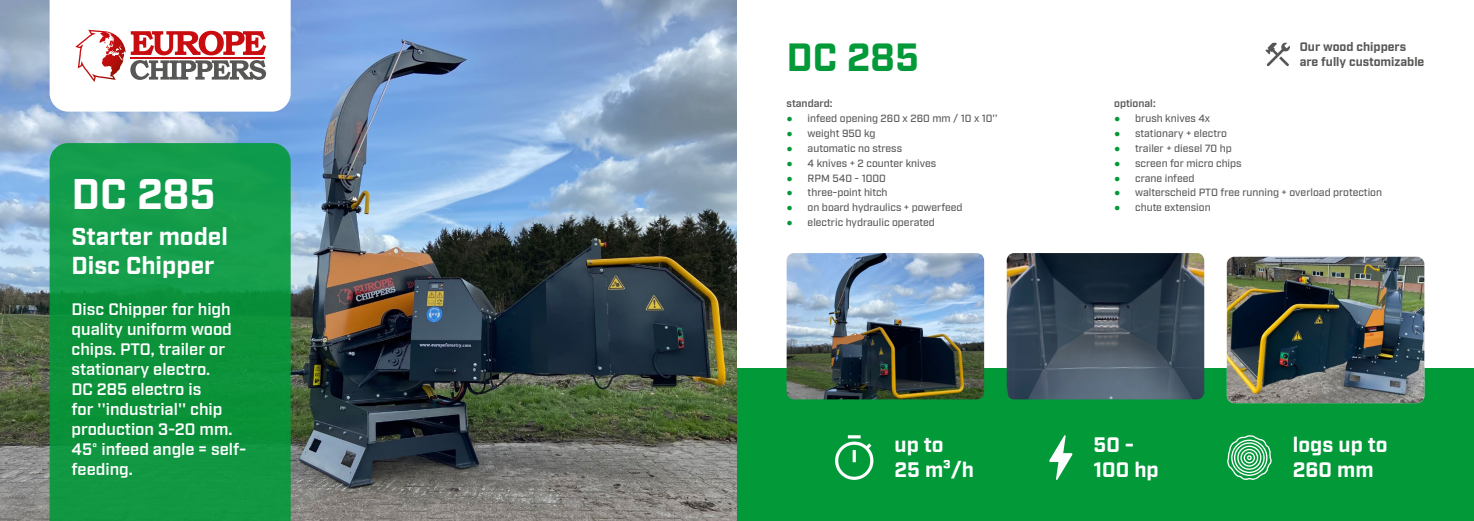
<style>
.page{position:relative;width:1474px;height:521px;background:#fff}
.page>*{position:absolute;margin:0;border:0;box-sizing:border-box;transform-origin:0 0}
.t1{font:700 42.88px "Industry";color:#fff}
.t2{font:700 39.38px "Industry";color:#029939}
.t3{font:700 24.5px/28.9px "Industry";color:#fff}
.t4{font:700 21px/25.2px "Industry";color:#fff}
.t5{font:600 16.62px/19.9px "Industry";color:#fff}
.t6{font:700 12.25px/14.7px "Industry";color:#575756}
.t7{font:500 10.5px "Industry";color:#575756}
.t8{font:600 10.5px "Industry";color:#575756}
.s1{font-family:"Arial";font-weight:400;color:#029939}
</style>
<div class="page">
<img style="left:0;top:0;width:737px;height:521px">
<div style="left:737px;top:368px;width:736px;height:153px;background:#029939"></div>
<svg style="left:50px;top:143px;width:241px;height:378px;fill:#119742"></svg>
<svg style="left:50px;top:0;width:241px;height:112px"></svg>
<svg style="left:835px;top:435px;width:38px;height:45px"></svg>
<svg style="left:1049px;top:435px;width:23px;height:45px"></svg>
<svg style="left:1227px;top:435px;width:44px;height:45px"></svg>
<img style="left:786px;top:253px;width:198px;height:146px">
<img style="left:1006px;top:253px;width:198px;height:146px">
<img style="left:1226px;top:257px;width:198px;height:146px">
<svg style="left:1265px;top:43px;width:24px;height:23px"></svg>
<h1 class="t1" style="left:71px;top:168px;width:146px">DC 285</h1>
<h3 class="t3" style="left:71px;top:224px;width:158px">Starter model<br>Disc Chipper</h3>
<h3 class="t5" style="left:71px;top:300px;width:176px">Disc Chipper for high quality uniform wood chips. PTO, trailer or stationary electro.<br>DC 285 electro is<br>for ''industrial'' chip production 3-20 mm.<br>45° infeed angle = self&shy;feeding.</h3>
<h2 class="t2" style="left:786px;top:34px;width:134px">DC 285</h2>
<p class="t8" style="left:786px;top:97px;width:47px">standard:</p>
<p class="t7" style="left:786px;top:112px;width:212px"><span class="s1">●</span> infeed opening 260 x 260 mm / 10 x 10'’</p>
<p class="t7" style="left:786px;top:127px;width:90px"><span class="s1">●</span> weight 950 kg</p>
<p class="t7" style="left:786px;top:142px;width:117px"><span class="s1">●</span> automatic no stress</p>
<p class="t7" style="left:786px;top:157px;width:151px"><span class="s1">●</span> 4 knives + 2 counter knives</p>
<p class="t7" style="left:786px;top:172px;width:101px"><span class="s1">●</span> RPM 540 - 1000</p>
<p class="t7" style="left:786px;top:187px;width:102px"><span class="s1">●</span> three-point hitch</p>
<p class="t7" style="left:786px;top:201px;width:177px"><span class="s1">●</span> on board hydraulics + powerfeed</p>
<p class="t7" style="left:786px;top:216px;width:150px"><span class="s1">●</span> electric hydraulic operated</p>
<p class="t6" style="left:1299px;top:40px;width:126px">Our wood chippers are fully customizable</p>
<p class="t8" style="left:1114px;top:97px;width:43px">optional:</p>
<p class="t7" style="left:1114px;top:112px;width:97px"><span class="s1">●</span> brush knives 4x</p>
<p class="t7" style="left:1114px;top:127px;width:114px"><span class="s1">●</span> stationary + electro</p>
<p class="t7" style="left:1114px;top:142px;width:119px"><span class="s1">●</span> trailer + diesel 70 hp</p>
<p class="t7" style="left:1114px;top:157px;width:129px"><span class="s1">●</span> screen for micro chips</p>
<p class="t7" style="left:1114px;top:172px;width:82px"><span class="s1">●</span> crane infeed</p>
<p class="t7" style="left:1114px;top:187px;width:269px"><span class="s1">●</span> walterscheid PTO free running + overload protection</p>
<p class="t7" style="left:1114px;top:201px;width:98px"><span class="s1">●</span> chute extension</p>
<h3 class="t4" style="left:894px;top:433px;width:81px">up to<br>25 m³/h</h3>
<h3 class="t4" style="left:1093px;top:433px;width:67px">50 -<br>100 hp</h3>
<h3 class="t4" style="left:1292px;top:433px;width:96px">logs up to<br>260 mm</h3>
</div>
